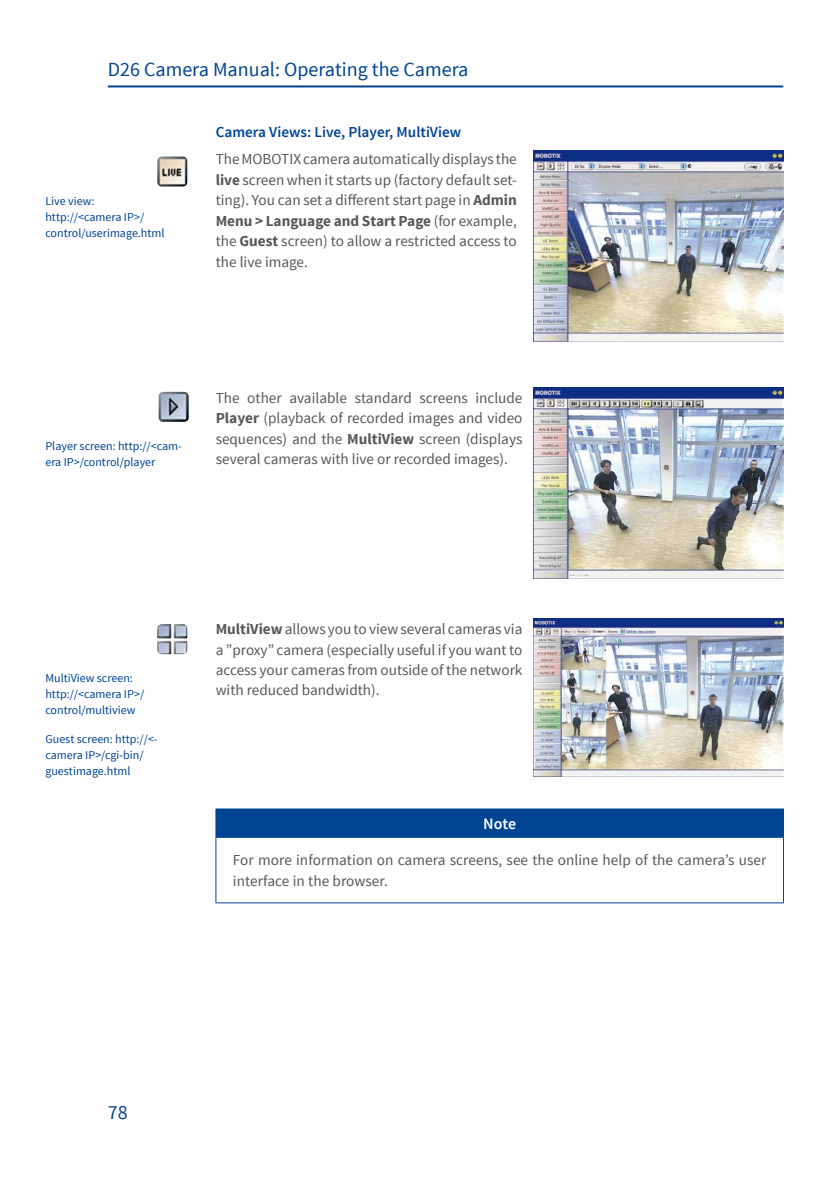
<style>
.page{position:relative;width:840px;height:1191px;background:#fff}
.page>*{position:absolute;margin:0;border:0;box-sizing:border-box;transform-origin:0 0}
.t1{font:20px "Source Sans Pro";color:#004494}
.t2{font:600 16px "Source Sans Pro";color:#fff}
.t3{font:15.2px/20.4px "Source Sans Pro";color:#58585a;text-align:justify}
.t4{font:600 15.2px "Source Sans Pro";color:#004494}
.t5{font:12px/16px "Source Sans Pro";color:#004494}
.s1{font-weight:700}
</style>
<div class="page">
<hr style="left:108px;top:85px;width:674px;height:2px;background:#004494">
<div style="left:216px;top:809px;width:567px;height:28px;background:#004494"></div>
<hr style="left:215px;top:808px;width:568px;height:1px;background:#004494">
<svg style="left:215px;top:809px;width:1px;height:28px"></svg>
<hr style="left:215px;top:837px;width:568px;height:1px;background:#004494">
<hr style="left:215px;top:837px;width:1px;height:65px;background:#004494">
<hr style="left:782px;top:837px;width:1px;height:65px;background:#004494">
<hr style="left:215px;top:902px;width:568px;height:1px;background:#004494">
<img style="left:533px;top:150px;width:249px;height:191px">
<img style="left:157px;top:156px;width:30px;height:30px">
<img style="left:533px;top:387px;width:249px;height:191px">
<img style="left:158px;top:392px;width:31px;height:30px">
<img style="left:533px;top:618px;width:249px;height:158px">
<img style="left:157px;top:624px;width:30px;height:30px">
<h1 class="t1" style="left:108px;top:57px;width:362px">D26 Camera Manual: Operating the Camera</h1>
<p class="t5" style="left:45px;top:193px;width:121px">Live view: http://&lt;camera IP&gt;/ control/userimage.html</p>
<p class="t4" style="left:215px;top:123px;width:247px">Camera Views: Live, Player, MultiView</p>
<p class="t3" style="left:215px;top:149px;width:302px">The MOBOTIX camera automatically displays the <span class="s1">live</span> screen when it starts up (factory default set&shy;ting). You can set a different start page in <span class="s1">Admin Menu &gt; Language and Start Page</span> (for example, the <span class="s1">Guest</span> screen) to allow a restricted access to the live image.</p>
<p class="t5" style="left:45px;top:438px;width:138px">Player screen: http://&lt;cam&shy;era IP&gt;/control/player</p>
<p class="t3" style="left:215px;top:388px;width:308px">The other available standard screens include <span class="s1">Player</span> (playback of recorded images and video sequences) and the <span class="s1">MultiView</span> screen (displays several cameras with live or recorded images).</p>
<p class="t5" style="left:45px;top:670px;width:100px">MultiView screen: http://&lt;camera IP&gt;/ control/multiview</p>
<p class="t5" style="left:45px;top:731px;width:114px">Guest screen: http://&lt;- camera IP&gt;/cgi-bin/ guestimage.html</p>
<p class="t3" style="left:215px;top:619px;width:308px"><span class="s1">MultiView</span> allows you to view several cameras via a ”proxy” camera (especially useful if you want to access your cameras from outside of the network with reduced bandwidth).</p>
<p class="t2" style="left:483px;top:813px;width:35px">Note</p>
<p class="t3" style="left:233px;top:850px;width:534px">For more information on camera screens, see the online help of the camera’s user interface in the browser.</p>
<h1 class="t1" style="left:108px;top:1099px;width:21px">78</h1>
</div>
